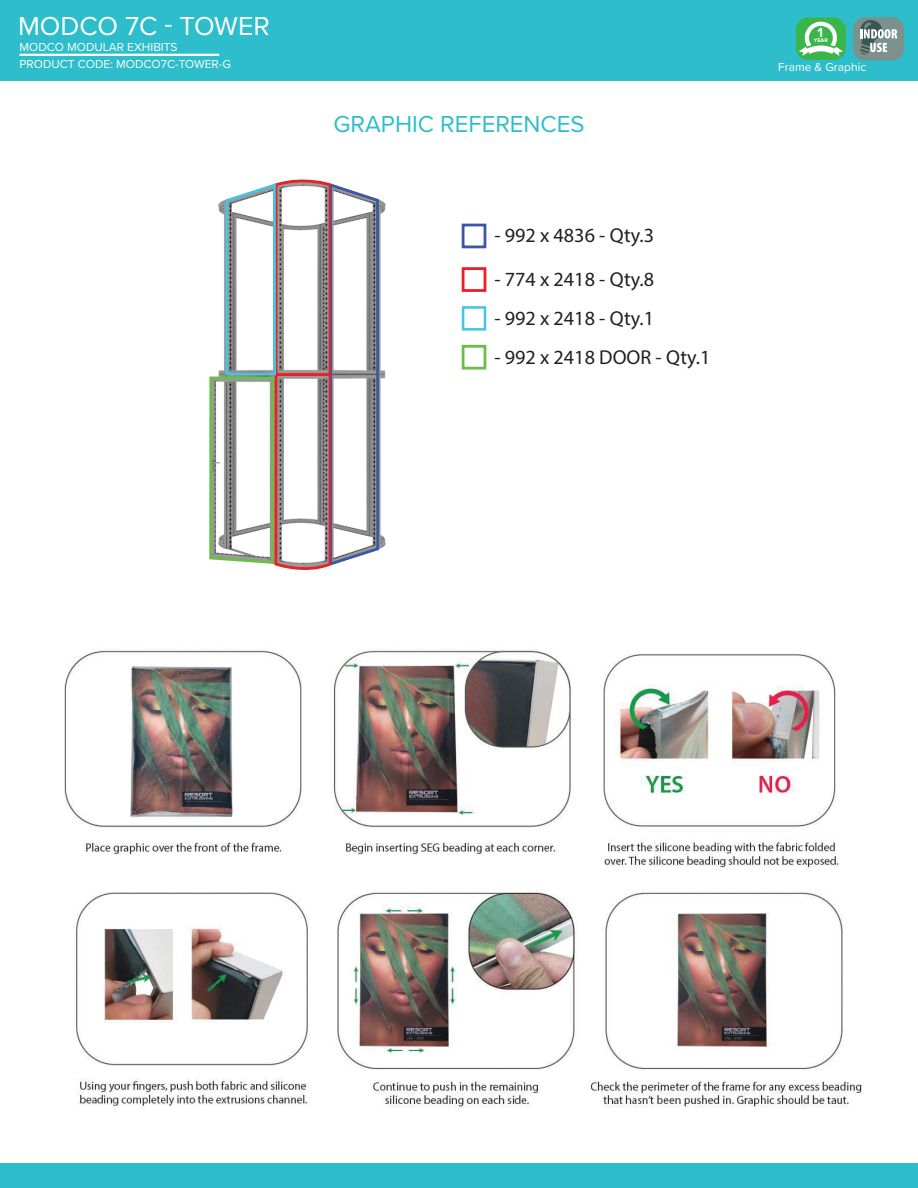
<style>
.page{position:relative;width:918px;height:1188px;background:#fff}
.page>*{position:absolute;margin:0;border:0;box-sizing:border-box;transform-origin:0 0}
.t1{font:27px "Proxima Nova";color:#fff}
.t2{font:24px "Proxima Nova";color:#2dbdcb}
.t3{font:20.1px "Myriad Pro";color:#231f20}
.t4{font:900 condensed 18.3px "Myriad Pro";color:#fff}
.t5{font:700 13.8px "Proxima Nova";color:#fff}
.t6{font:12px "Proxima Nova";color:#fff}
.t7{font:700 5.55px "Proxima Nova";color:#fff}
</style>
<div class="page">
<div style="left:0;top:0;width:918px;height:81px;background:#2dbdcb"></div>
<div style="left:0;top:1164px;width:918px;height:24px;background:#2dbdcb"></div>
<div style="left:796px;top:17px;width:50px;height:43px;background:#3ab54a;border-radius:13px"></div>
<svg style="left:799px;top:20px;width:44px;height:36px"></svg>
<div style="left:853px;top:17px;width:50px;height:43px;background:#7c908c;border-radius:12px"></div>
<svg style="left:860px;top:20px;width:37px;height:35px"></svg>
<hr style="left:20px;top:54px;width:199px;height:2px;background:#fff">
<img style="left:64px;top:650px;width:507px;height:206px">
<img style="left:603px;top:654px;width:236px;height:216px">
<img style="left:337px;top:892px;width:525px;height:216px">
<img style="left:76px;top:892px;width:233px;height:215px">
<svg style="left:209px;top:179px;width:172px;height:391px"></svg>
<div style="left:462px;top:224px;width:24px;height:24px;border:3px solid #3c57a6"></div>
<div style="left:462px;top:267px;width:24px;height:25px;border:3px solid #ee1e23"></div>
<div style="left:462px;top:306px;width:24px;height:25px;border:3px solid #43c5e4"></div>
<div style="left:462px;top:345px;width:24px;height:25px;border:3px solid #6cbe49"></div>
<h1 class="t1" style="left:18px;top:5px;width:253px">MODCO 7C - TOWER</h1>
<p class="t6" style="left:20px;top:55px;width:213px">PRODUCT CODE: MODCO7C-TOWER-G</p>
<p class="t6" style="left:20px;top:38px;width:160px">MODCO MODULAR EXHIBITS</p>
<p class="t2" style="left:333px;top:106px;width:253px">GRAPHIC REFERENCES</p>
<p class="t3" style="left:495px;top:223px;width:161px">- 992 x 4836 - Qty.3</p>
<p class="t3" style="left:495px;top:266px;width:161px">- 774 x 2418 - Qty.8</p>
<p class="t3" style="left:495px;top:306px;width:161px">- 992 x 2418 - Qty.1</p>
<p class="t3" style="left:495px;top:345px;width:217px">- 992 x 2418 DOOR - Qty.1</p>
<p class="t5" style="left:817px;top:25px;width:7px">1</p>
<p class="t7" style="left:814px;top:37px;width:16px">YEAR</p>
<p class="t4" style="left:754px;top:56px;width:47px">SINGLE</p>
<p class="t6" style="left:778px;top:58px;width:90px">Frame &amp; Graphic</p>
</div>
